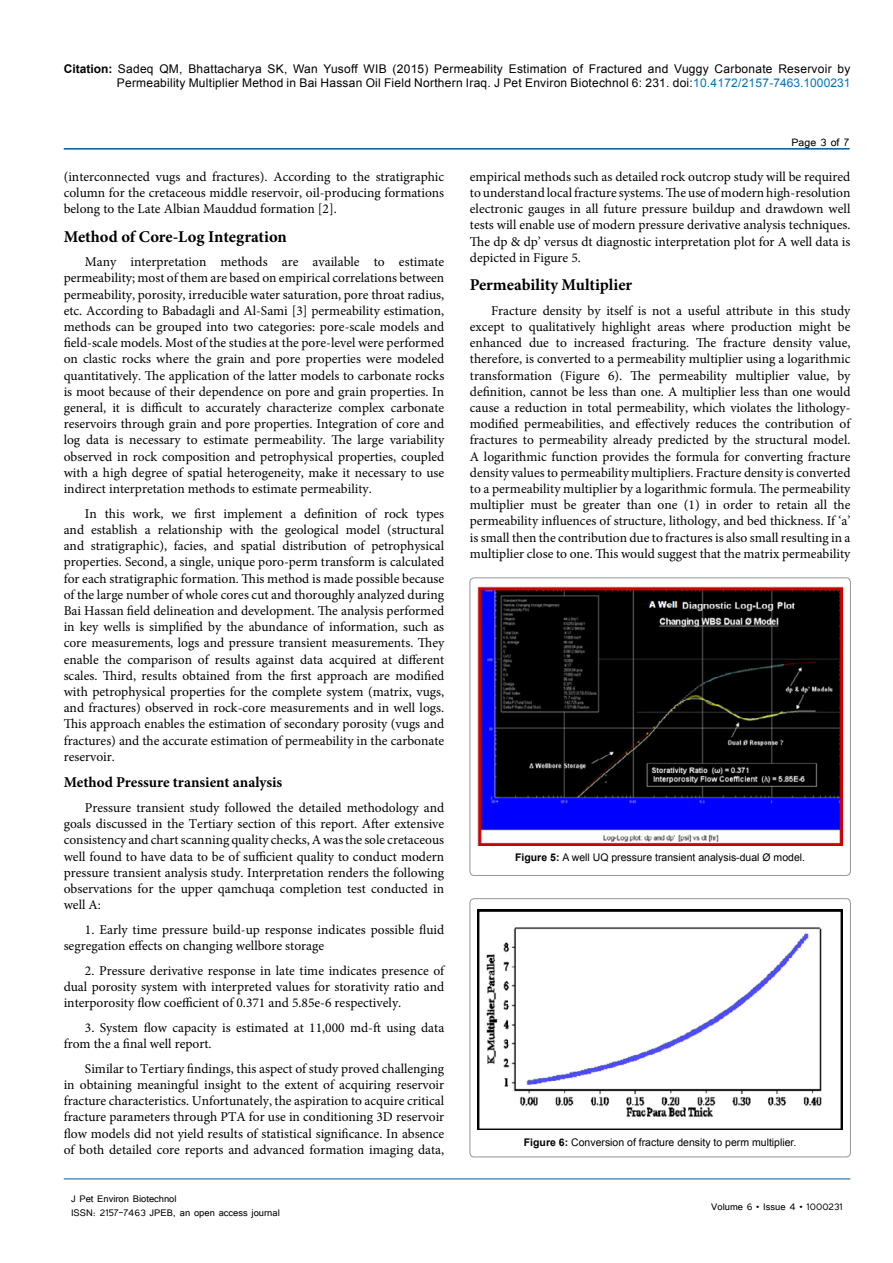
<style>
.page{position:relative;width:893px;height:1263px;background:#fff}
.page>*{position:absolute;margin:0;border:0;box-sizing:border-box;transform-origin:0 0}
.t1{font:700 16.5px "Minion Pro";letter-spacing:-.005em;color:#000}
.t2{font:700 15px "Minion Pro";color:#000}
.t3{font:13.5px/16.2px "Minion Pro";color:#000;text-align:justify}
.t4{font:13.5px "Tunga";color:#000}
.t5{font:12px/14.4px "Arial";letter-spacing:.02em;color:#000;text-align:right}
.t6{font:12px/14.4px "Tunga";color:#000}
.t7{font:10.5px "Arial";color:#000}
.s1{font-weight:700}
.s2{color:#0072bc}
</style>
<div class="page">
<hr style="left:64px;top:148px;width:786px;height:2px;background:#005a96">
<hr style="left:64px;top:1179px;width:786px;height:1px;background:#005a96">
<div style="left:470px;top:578px;width:380px;height:297px;border:1px solid #939598;border-radius:4px"></div>
<img style="left:478px;top:587px;width:365px;height:258px">
<div style="left:470px;top:899px;width:380px;height:258px;border:1px solid #939598;border-radius:4px"></div>
<img style="left:478px;top:909px;width:365px;height:221px">
<p class="t5" style="left:64px;top:61px;width:788px"><span class="s1">Citation:</span> Sadeq QM, Bhattacharya SK, Wan Yusoff WIB (2015) Permeability Estimation of Fractured and Vuggy Carbonate Reservoir by<br>Permeability Multiplier Method in Bai Hassan Oil Field Northern Iraq. J Pet Environ Biotechnol 6: 231. doi:<span class="s2">10.4172/2157-7463.1000231</span></p>
<p class="t3" style="left:64px;top:168px;width:382px">(interconnected vugs and fractures). According to the stratigraphic column for the cretaceous middle reservoir, oil-producing formations belong to the Late Albian Mauddud formation [2].</p>
<p class="t1" style="left:64px;top:225px;width:225px">Method of Core-Log Integration</p>
<p class="t3" style="left:64px;top:254px;width:382px;text-indent:21px">Many interpretation methods are available to estimate permeability; most of them are based on empirical correlations between permeability, porosity, irreducible water saturation, pore throat radius, etc. According to Babadagli and Al-Sami [3] permeability estimation, methods can be grouped into two categories: pore-scale models and field-scale models. Most of the studies at the pore-level were performed on clastic rocks where the grain and pore properties were modeled quantitatively. The application of the latter models to carbonate rocks is moot because of their dependence on pore and grain properties. In general, it is difficult to accurately characterize complex carbonate reservoirs through grain and pore properties. Integration of core and log data is necessary to estimate permeability. The large variability observed in rock composition and petrophysical properties, coupled with a high degree of spatial heterogeneity, make it necessary to use indirect interpretation methods to estimate permeability.</p>
<p class="t3" style="left:64px;top:505px;width:382px;text-indent:21px">In this work, we first implement a definition of rock types and establish a relationship with the geological model (structural and stratigraphic), facies, and spatial distribution of petrophysical properties. Second, a single, unique poro-perm transform is calculated for each stratigraphic formation. This method is made possible because of the large number of whole cores cut and thoroughly analyzed during Bai Hassan field delineation and development. The analysis performed in key wells is simplified by the abundance of information, such as core measurements, logs and pressure transient measurements. They enable the comparison of results against data acquired at different scales. Third, results obtained from the first approach are modified with petrophysical properties for the complete system (matrix, vugs, and fractures) observed in rock-core measurements and in well logs.<br>This approach enables the estimation of secondary porosity (vugs and fractures) and the accurate estimation of permeability in the carbonate reservoir.</p>
<p class="t2" style="left:64px;top:772px;width:220px">Method Pressure transient analysis</p>
<p class="t3" style="left:64px;top:800px;width:382px;text-indent:21px">Pressure transient study followed the detailed methodology and goals discussed in the Tertiary section of this report. After extensive consistency and chart scanning quality checks, A was the sole cretaceous well found to have data to be of sufficient quality to conduct modern pressure transient analysis study. Interpretation renders the following observations for the upper qamchuqa completion test conducted in well A:</p>
<p class="t3" style="left:64px;top:921px;width:382px;text-indent:21px">1. Early time pressure build-up response indicates possible fluid segregation effects on changing wellbore storage</p>
<p class="t3" style="left:64px;top:962px;width:382px;text-indent:21px">2. Pressure derivative response in late time indicates presence of dual porosity system with interpreted values for storativity ratio and interporosity flow coefficient of 0.371 and 5.85e-6 respectively.</p>
<p class="t3" style="left:64px;top:1019px;width:382px;text-indent:21px">3. System flow capacity is estimated at 11,000 md-ft using data from the a final well report.</p>
<p class="t3" style="left:64px;top:1060px;width:382px;text-indent:21px">Similar to Tertiary findings, this aspect of study proved challenging in obtaining meaningful insight to the extent of acquiring reservoir fracture characteristics. Unfortunately, the aspiration to acquire critical fracture parameters through PTA for use in conditioning 3D reservoir flow models did not yield results of statistical significance. In absence of both detailed core reports and advanced formation imaging data,</p>
<p class="t6" style="left:71px;top:1190px;width:210px">J Pet Environ Biotechnol<br>ISSN: 2157-7463 JPEB, an open access journal</p>
<p class="t4" style="left:792px;top:133px;width:59px">Page 3 of 7</p>
<p class="t3" style="left:470px;top:168px;width:382px">empirical methods such as detailed rock outcrop study will be required to understand local fracture systems. The use of modern high-resolution electronic gauges in all future pressure buildup and drawdown well tests will enable use of modern pressure derivative analysis techniques.<br>The dp &amp; dp’ versus dt diagnostic interpretation plot for A well data is depicted in Figure 5.</p>
<p class="t1" style="left:470px;top:273px;width:164px">Permeability Multiplier</p>
<p class="t3" style="left:470px;top:302px;width:382px;text-indent:21px">Fracture density by itself is not a useful attribute in this study except to qualitatively highlight areas where production might be enhanced due to increased fracturing. The fracture density value, therefore, is converted to a permeability multiplier using a logarithmic transformation (Figure 6). The permeability multiplier value, by definition, cannot be less than one. A multiplier less than one would cause a reduction in total permeability, which violates the lithology&shy;modified permeabilities, and effectively reduces the contribution of fractures to permeability already predicted by the structural model.<br>A logarithmic function provides the formula for converting fracture density values to permeability multipliers. Fracture density is converted to a permeability multiplier by a logarithmic formula. The permeability multiplier must be greater than one (1) in order to retain all the permeability influences of structure, lithology, and bed thickness. If ‘a’ is small then the contribution due to fractures is also small resulting in a multiplier close to one. This would suggest that the matrix permeability</p>
<p class="t7" style="left:515px;top:851px;width:291px"><span class="s1">Figure 5:</span> A well UQ pressure transient analysis-dual Ø model.</p>
<p class="t7" style="left:524px;top:1135px;width:274px"><span class="s1">Figure 6:</span> Conversion of fracture density to perm multiplier.</p>
<p class="t6" style="left:711px;top:1199px;width:133px">Volume 6 • Issue 4 • 1000231</p>
</div>
